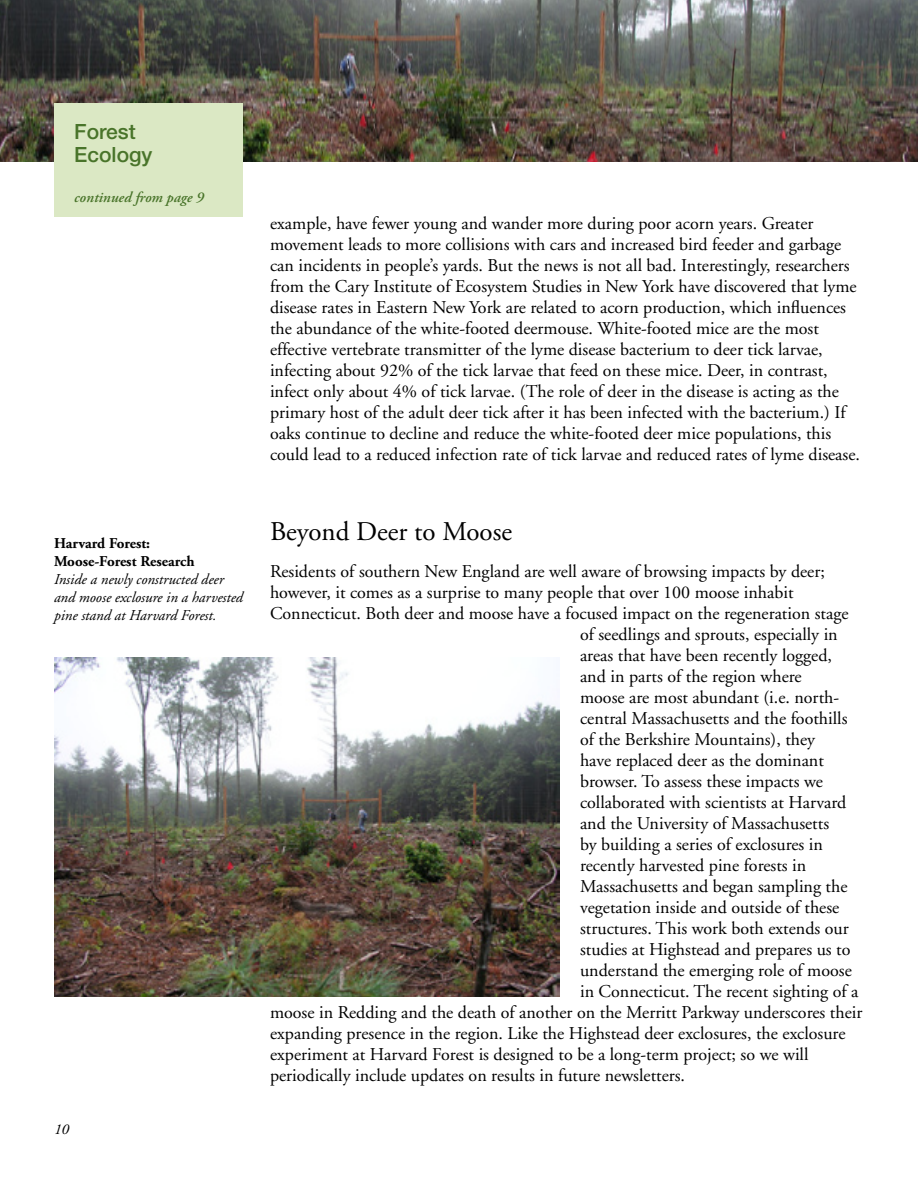
<style>
.page{position:relative;width:918px;height:1188px;background:#fff}
.page>*{position:absolute;margin:0;border:0;box-sizing:border-box;transform-origin:0 0}
.t1{font:27px "Adobe Garamond Pro";color:#000}
.t2{font:500 21px/22.5px "Helvetica Neue";color:#49742a}
.t3{font:18px/21px "Adobe Garamond";color:#000}
.t4{font:italic 15px/18px "Adobe Garamond";color:#000}
.t5{font:700 15px/18px "Adobe Garamond";color:#000}
.t6{font:italic 600 15px "Adobe Garamond Pro";color:#49742a}
.t7{font:italic 15px "Adobe Garamond Pro";color:#000}
</style>
<div class="page">
<img style="left:0;top:0;width:918px;height:162px">
<img style="left:54px;top:657px;width:506px;height:339px">
<div style="left:54px;top:103px;width:189px;height:113px;background:#dbe8c4"></div>
<p class="t2" style="left:74px;top:120px;width:80px">Forest<br>Ecology</p>
<p class="t6" style="left:74px;top:189px;width:131px">continued from page 9</p>
<p class="t5" style="left:54px;top:534px;width:142px">Harvard Forest:<br>Moose-Forest Research</p>
<p class="t4" style="left:54px;top:571px;width:191px">Inside a newly constructed deer and moose exclosure in a harvested pine stand at Harvard Forest.</p>
<p class="t7" style="left:54px;top:1120px;width:16px">10</p>
<p class="t3" style="left:270px;top:213px;width:592px">example, have fewer young and wander more during poor acorn years. Greater movement leads to more collisions with cars and increased bird feeder and garbage can incidents in people’s yards. But the news is not all bad. Interestingly, researchers from the Cary Institute of Ecosystem Studies in New York have discovered that lyme disease rates in Eastern New York are related to acorn production, which influences the abundance of the white-footed deermouse. White-footed mice are the most effective vertebrate transmitter of the lyme disease bacterium to deer tick larvae, infecting about 92% of the tick larvae that feed on these mice. Deer, in contrast, infect only about 4% of tick larvae. (The role of deer in the disease is acting as the primary host of the adult deer tick after it has been infected with the bacterium.) If oaks continue to decline and reduce the white-footed deer mice populations, this could lead to a reduced infection rate of tick larvae and reduced rates of lyme disease.</p>
<h1 class="t1" style="left:270px;top:515px;width:244px">Beyond Deer to Moose</h1>
<p class="t3" style="left:270px;top:561px;width:556px">Residents of southern New England are well aware of browsing impacts by deer;</p>
<p class="t3" style="left:270px;top:582px;width:525px">however, it comes as a surprise to many people that over 100 moose inhabit</p>
<p class="t3" style="left:270px;top:603px;width:580px">Connecticut. Both deer and moose have a focused impact on the regeneration stage</p>
<p class="t3" style="left:580px;top:624px;width:259px">of seedlings and sprouts, especially in</p>
<p class="t3" style="left:580px;top:645px;width:254px">areas that have been recently logged,</p>
<p class="t3" style="left:580px;top:666px;width:223px">and in parts of the region where</p>
<p class="t3" style="left:580px;top:687px;width:261px">moose are most abundant (i.e. north-</p>
<p class="t3" style="left:580px;top:708px;width:269px">central Massachusetts and the foothills</p>
<p class="t3" style="left:580px;top:729px;width:237px">of the Berkshire Mountains), they</p>
<p class="t3" style="left:580px;top:750px;width:245px">have replaced deer as the dominant</p>
<p class="t3" style="left:580px;top:771px;width:244px">browser. To assess these impacts we</p>
<p class="t3" style="left:580px;top:792px;width:268px">collaborated with scientists at Harvard</p>
<p class="t3" style="left:580px;top:813px;width:251px">and the University of Massachusetts</p>
<p class="t3" style="left:580px;top:834px;width:244px">by building a series of exclosures in</p>
<p class="t3" style="left:580px;top:855px;width:228px">recently harvested pine forests in</p>
<p class="t3" style="left:580px;top:876px;width:269px">Massachusetts and began sampling the</p>
<p class="t3" style="left:580px;top:897px;width:261px">vegetation inside and outside of these</p>
<p class="t3" style="left:580px;top:918px;width:270px">structures. This work both extends our</p>
<p class="t3" style="left:580px;top:939px;width:272px">studies at Highstead and prepares us to</p>
<p class="t3" style="left:580px;top:960px;width:273px">understand the emerging role of moose</p>
<p class="t3" style="left:580px;top:981px;width:280px">in Connecticut. The recent sighting of a</p>
<p class="t3" style="left:270px;top:1002px;width:594px">moose in Redding and the death of another on the Merritt Parkway underscores their</p>
<p class="t3" style="left:270px;top:1023px;width:577px">expanding presence in the region. Like the Highstead deer exclosures, the exclosure</p>
<p class="t3" style="left:270px;top:1044px;width:540px">experiment at Harvard Forest is designed to be a long-term project; so we will</p>
<p class="t3" style="left:270px;top:1065px;width:417px">periodically include updates on results in future newsletters.</p>
</div>
